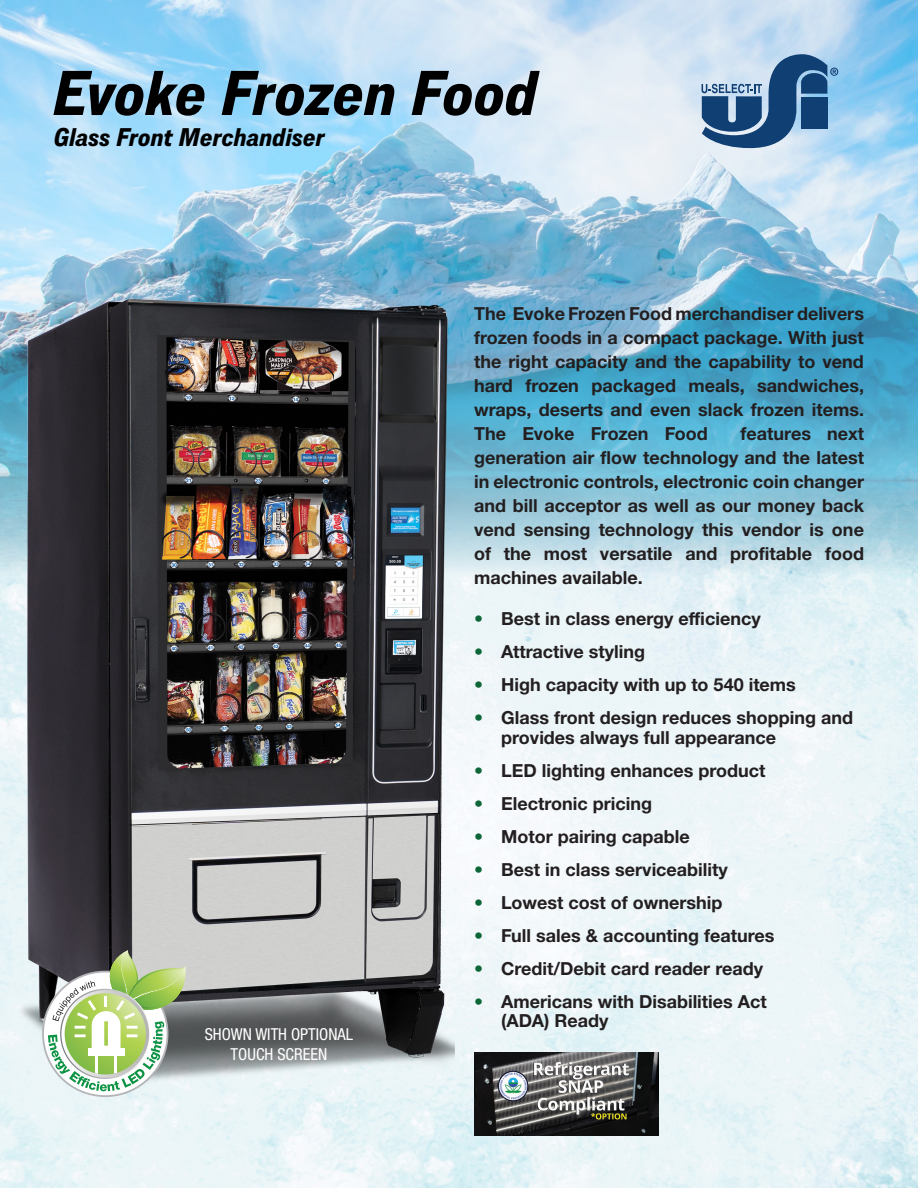
<style>
.page{position:relative;width:918px;height:1188px;background:#fff}
.page>*{position:absolute;margin:0;border:0;box-sizing:border-box;transform-origin:0 0}
.t1{font:italic 700 63px "Lorimer No 2";letter-spacing:-.01em;color:#000}
.t2{font:italic 700 25.5px "Lorimer No 2";color:#000}
.t3{font:700 18px/24px "Helvetica Neue LTW1 G";color:#231f20}
.t4{font:condensed 16.5px/19.8px "Helvetica Neue LTW1 G";color:#fff;text-align:center}
.s1{color:#0c6638}
</style>
<div class="page">
<img style="left:0;top:575px;width:918px;height:613px">
<img style="left:0;top:0;width:918px;height:575px">
<img style="left:6px;top:295px;width:448px;height:788px">
<svg style="left:48px;top:950px;width:141px;height:141px"></svg>
<svg style="left:702px;top:54px;width:136px;height:94px;background:#658aaf"></svg>
<img style="left:474px;top:1053px;width:185px;height:83px">
<p class="t1" style="left:54px;top:57px;width:486px">Evoke Frozen Food</p>
<p class="t2" style="left:54px;top:122px;width:273px">Glass Front Merchandiser</p>
<p class="t4" style="left:205px;top:1024px;width:150px">SHOWN WITH OPTIONAL<br>TOUCH SCREEN</p>
<p class="t3" style="left:474px;top:301px;width:391px;text-align:justify">The Evoke Frozen Food merchandiser delivers frozen foods in a compact package. With just the right capacity and the capability to vend hard frozen packaged meals, sandwiches, wraps, deserts and even slack frozen items.<br>The Evoke Frozen Food</p>
<p class="t3" style="left:474px;top:421px;width:391px;text-align:justify;text-indent:266px">features next generation air flow technology and the latest in electronic controls, electronic coin changer and bill acceptor as well as our money back vend sensing technology this vendor is one of the most versatile and profitable food machines available.</p>
<p class="t3" style="left:474px;top:607px;width:288px"><span class="s1">•</span> Best in class energy efficiency</p>
<p class="t3" style="left:474px;top:640px;width:173px"><span class="s1">•</span> Attractive styling</p>
<p class="t3" style="left:474px;top:673px;width:323px"><span class="s1">•</span> High capacity with up to 540 items</p>
<p class="t3" style="left:501px;top:708px;width:354px;line-height:19.5px;text-indent:-27px"><span class="s1">•</span> Glass front design reduces shopping and provides always full appearance</p>
<p class="t3" style="left:474px;top:758px;width:293px"><span class="s1">•</span> LED lighting enhances product</p>
<p class="t3" style="left:474px;top:791px;width:180px"><span class="s1">•</span> Electronic pricing</p>
<p class="t3" style="left:474px;top:824px;width:217px"><span class="s1">•</span> Motor pairing capable</p>
<p class="t3" style="left:474px;top:857px;width:255px"><span class="s1">•</span> Best in class serviceability</p>
<p class="t3" style="left:474px;top:890px;width:250px"><span class="s1">•</span> Lowest cost of ownership</p>
<p class="t3" style="left:474px;top:923px;width:302px"><span class="s1">•</span> Full sales &amp; accounting features</p>
<p class="t3" style="left:474px;top:956px;width:291px"><span class="s1">•</span> Credit/Debit card reader ready</p>
<p class="t3" style="left:501px;top:991px;width:267px;line-height:19.5px;text-indent:-27px"><span class="s1">•</span> Americans with Disabilities Act (ADA) Ready</p>
</div>
